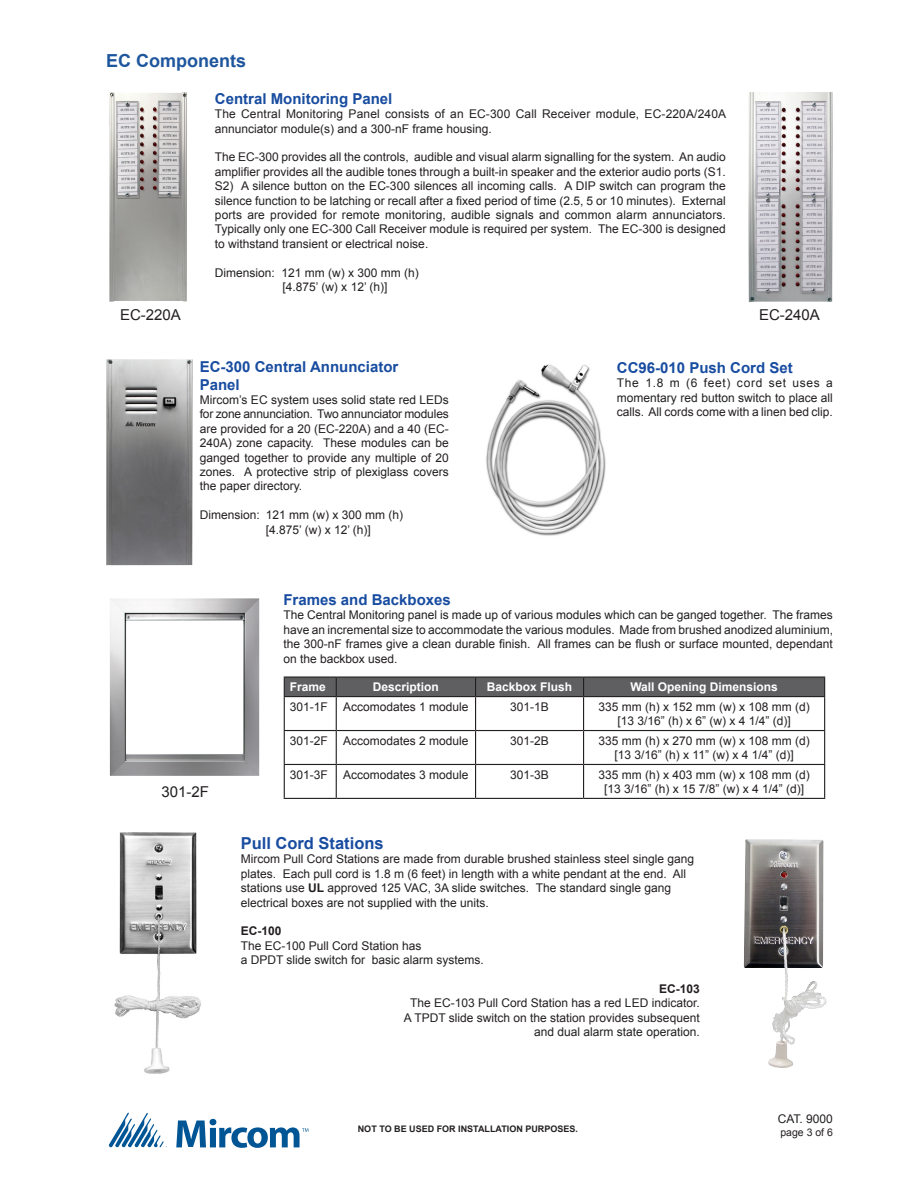
<style>
.page{position:relative;width:918px;height:1188px;background:#fff}
.page>*{position:absolute;margin:0;border:0;box-sizing:border-box;transform-origin:0 0}
.t1{font:700 18px "Arial";color:#1e569d}
.t2{font:700 16.5px "Arial";color:#184ca0}
.heading_1{font:700 15px/18px "Arial";color:#184ca0}
.t3{font:15px "Arial";color:#231f20}
.t4{font:12px/14.4px "Arial";color:#231f20;text-align:justify}
.t5{font:700 12px "Arial";color:#fff}
.t6{font:700 12px "Arial";color:#231f20}
.t7{font:10.5px "Arial";color:#231f20}
.t8{font:700 9px "Arial";color:#231f20}
.s1{font-weight:700}
</style>
<div class="page">
<img style="left:109px;top:92px;width:78px;height:210px">
<img style="left:748px;top:92px;width:85px;height:210px">
<img style="left:106px;top:359px;width:87px;height:206px">
<img style="left:110px;top:598px;width:149px;height:178px">
<hr style="left:284px;top:676px;width:52px;height:2px;background:#231f20">
<hr style="left:336px;top:676px;width:140px;height:2px;background:#231f20">
<hr style="left:476px;top:676px;width:108px;height:2px;background:#231f20">
<hr style="left:584px;top:676px;width:241px;height:2px;background:#231f20">
<div style="left:284px;top:677px;width:541px;height:19px;background:#5f5f62"></div>
<hr style="left:284px;top:696px;width:52px;height:1px;background:#231f20">
<hr style="left:284px;top:697px;width:1px;height:33px;background:#231f20">
<hr style="left:336px;top:696px;width:140px;height:1px;background:#231f20">
<hr style="left:336px;top:697px;width:1px;height:33px;background:#231f20">
<hr style="left:476px;top:696px;width:108px;height:1px;background:#231f20">
<hr style="left:475px;top:697px;width:1px;height:33px;background:#231f20">
<hr style="left:584px;top:696px;width:241px;height:1px;background:#231f20">
<hr style="left:583px;top:697px;width:1px;height:33px;background:#231f20">
<hr style="left:824px;top:697px;width:1px;height:33px;background:#231f20">
<hr style="left:284px;top:730px;width:52px;height:1px;background:#231f20">
<hr style="left:284px;top:731px;width:1px;height:33px;background:#231f20">
<hr style="left:336px;top:730px;width:140px;height:1px;background:#231f20">
<hr style="left:336px;top:731px;width:1px;height:33px;background:#231f20">
<hr style="left:476px;top:730px;width:108px;height:1px;background:#231f20">
<hr style="left:475px;top:731px;width:1px;height:33px;background:#231f20">
<hr style="left:584px;top:730px;width:241px;height:1px;background:#231f20">
<hr style="left:583px;top:731px;width:1px;height:33px;background:#231f20">
<hr style="left:824px;top:731px;width:1px;height:33px;background:#231f20">
<hr style="left:284px;top:764px;width:52px;height:1px;background:#231f20">
<hr style="left:284px;top:765px;width:1px;height:33px;background:#231f20">
<hr style="left:336px;top:764px;width:140px;height:1px;background:#231f20">
<hr style="left:336px;top:765px;width:1px;height:33px;background:#231f20">
<hr style="left:476px;top:764px;width:108px;height:1px;background:#231f20">
<hr style="left:475px;top:765px;width:1px;height:33px;background:#231f20">
<hr style="left:584px;top:764px;width:241px;height:1px;background:#231f20">
<hr style="left:583px;top:765px;width:1px;height:33px;background:#231f20">
<hr style="left:824px;top:765px;width:1px;height:33px;background:#231f20">
<hr style="left:284px;top:798px;width:52px;height:1px;background:#231f20">
<hr style="left:336px;top:798px;width:140px;height:1px;background:#231f20">
<hr style="left:476px;top:798px;width:108px;height:1px;background:#231f20">
<hr style="left:584px;top:798px;width:241px;height:1px;background:#231f20">
<img style="left:114px;top:832px;width:87px;height:242px">
<img style="left:743px;top:839px;width:52px;height:229px">
<svg style="left:176px;top:1119px;width:132px;height:29px"></svg>
<svg style="left:109px;top:1113px;width:58px;height:35px"></svg>
<img style="left:486px;top:364px;width:120px;height:172px">
<p class="t1" style="left:106px;top:49px;width:142px">EC Components</p>
<p class="heading_1" style="left:215px;top:90px;width:179px">Central Monitoring Panel</p>
<p class="t4" style="left:215px;top:107px;width:513px">The Central Monitoring Panel consists of an EC-300 Call Receiver module, EC-220A/240A annunciator module(s) and a 300-nF frame housing.</p>
<p class="t4" style="left:215px;top:150px;width:513px">The EC-300 provides all the controls, audible and visual alarm signalling for the system. An audio amplifier provides all the audible tones through a built-in speaker and the exterior audio ports (S1.<br>S2) A silence button on the EC-300 silences all incoming calls. A DIP switch can program the silence function to be latching or recall after a fixed period of time (2.5, 5 or 10 minutes). External ports are provided for remote monitoring, audible signals and common alarm annunciators.<br>Typically only one EC-300 Call Receiver module is required per system. The EC-300 is designed to withstand transient or electrical noise.</p>
<p class="t4" style="left:215px;top:265px;width:206px">Dimension: 121 mm (w) x 300 mm (h)</p>
<p class="t4" style="left:282px;top:280px;width:107px">[4.875’ (w) x 12’ (h)]</p>
<p class="t3" style="left:120px;top:305px;width:62px">EC-220A</p>
<p class="t3" style="left:759px;top:305px;width:62px">EC-240A</p>
<p class="heading_1" style="left:200px;top:358px;width:200px">EC-300 Central Annunciator<br>Panel</p>
<p class="t4" style="left:200px;top:393px;width:251px">Mircom’s EC system uses solid state red LEDs for zone annunciation. Two annunciator modules are provided for a 20 (EC-220A) and a 40 (EC-240A) zone capacity. These modules can be ganged together to provide any multiple of 20 zones. A protective strip of plexiglass covers the paper directory.</p>
<p class="t4" style="left:200px;top:508px;width:205px">Dimension: 121 mm (w) x 300 mm (h)</p>
<p class="t4" style="left:266px;top:522px;width:107px">[4.875’ (w) x 12’ (h)]</p>
<p class="heading_1" style="left:617px;top:359px;width:177px">CC96-010 Push Cord Set</p>
<p class="t4" style="left:617px;top:376px;width:217px">The 1.8 m (6 feet) cord set uses a momentary red button switch to place all calls. All cords come with a linen bed clip.</p>
<p class="t3" style="left:162px;top:782px;width:49px">301-2F</p>
<p class="heading_1" style="left:283px;top:591px;width:169px">Frames and Backboxes</p>
<p class="t4" style="left:283px;top:608px;width:551px">The Central Monitoring panel is made up of various modules which can be ganged together. The frames have an incremental size to accommodate the various modules. Made from brushed anodized aluminium, the 300-nF frames give a clean durable finish. All frames can be flush or surface mounted, dependant on the backbox used.</p>
<p class="t5" style="left:290px;top:679px;width:38px">Frame</p>
<p class="t5" style="left:373px;top:679px;width:68px">Description</p>
<p class="t5" style="left:487px;top:679px;width:87px">Backbox Flush</p>
<p class="t5" style="left:630px;top:679px;width:149px">Wall Opening Dimensions</p>
<p class="t4" style="left:290px;top:699px;width:40px">301-1F</p>
<p class="t4" style="left:343px;top:699px;width:127px">Accomodates 1 module</p>
<p class="t4" style="left:510px;top:699px;width:40px">301-1B</p>
<p class="t4" style="left:598px;top:699px;width:213px">335 mm (h) x 152 mm (w) x 108 mm (d)</p>
<p class="t4" style="left:617px;top:714px;width:175px">[13 3/16” (h) x 6” (w) x 4 1/4” (d)]</p>
<p class="t4" style="left:290px;top:733px;width:40px">301-2F</p>
<p class="t4" style="left:343px;top:733px;width:127px">Accomodates 2 module</p>
<p class="t4" style="left:510px;top:733px;width:40px">301-2B</p>
<p class="t4" style="left:598px;top:733px;width:213px">335 mm (h) x 270 mm (w) x 108 mm (d)</p>
<p class="t4" style="left:615px;top:748px;width:181px">[13 3/16” (h) x 11” (w) x 4 1/4” (d)]</p>
<p class="t4" style="left:290px;top:767px;width:40px">301-3F</p>
<p class="t4" style="left:343px;top:767px;width:127px">Accomodates 3 module</p>
<p class="t4" style="left:510px;top:767px;width:40px">301-3B</p>
<p class="t4" style="left:598px;top:767px;width:213px">335 mm (h) x 403 mm (w) x 108 mm (d)</p>
<p class="t4" style="left:604px;top:782px;width:202px">[13 3/16” (h) x 15 7/8” (w) x 4 1/4” (d)]</p>
<p class="t2" style="left:241px;top:832px;width:145px">Pull Cord Stations</p>
<p class="t4" style="left:241px;top:852px;width:455px;text-align:left">Mircom Pull Cord Stations are made from durable brushed stainless steel single gang plates. Each pull cord is 1.8 m (6 feet) in length with a white pendant at the end. All stations use <span class="s1">UL</span> approved 125 VAC, 3A slide switches. The standard single gang electrical boxes are not supplied with the units.</p>
<p class="t6" style="left:241px;top:923px;width:42px">EC-100</p>
<p class="t4" style="left:241px;top:939px;width:245px">The EC-100 Pull Cord Station has<br>a DPDT slide switch for basic alarm systems.</p>
<p class="t6" style="left:659px;top:981px;width:42px">EC-103</p>
<p class="t4" style="left:404px;top:996px;width:297px;text-align:right">The EC-103 Pull Cord Station has a red LED indicator.<br>A TPDT slide switch on the station provides subsequent and dual alarm state operation.</p>
<p class="t8" style="left:358px;top:1123px;width:222px">NOT TO BE USED FOR INSTALLATION PURPOSES.</p>
<p class="t4" style="left:778px;top:1112px;width:57px">CAT. 9000</p>
<p class="t7" style="left:780px;top:1125px;width:54px">page 3 of 6</p>
</div>
